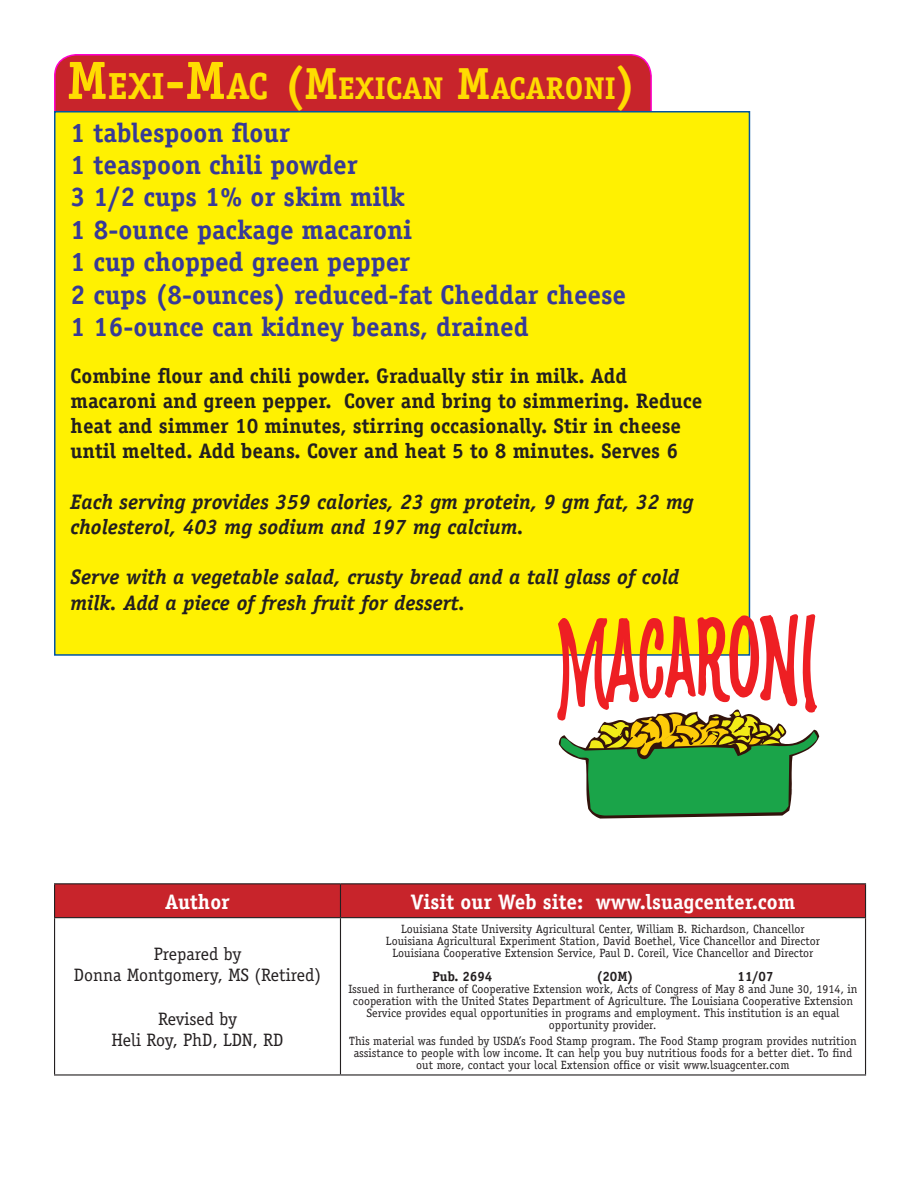
<style>
.page{position:relative;width:918px;height:1188px;background:#fff}
.page>*{position:absolute;margin:0;border:0;box-sizing:border-box;transform-origin:0 0}
.big_heads{font:700 31.5px "Officina Serif";color:#ffdc01}
.Body_text{font:700 27px "Officina Serif";color:#373a97}
.Body_text-2{font:700 21px/25.2px "Officina Serif";color:#231f20}
.Body_text-3{font:italic 700 21px/25.2px "Officina Serif";color:#231f20}
.Subhead{font:700 21px "Officina Serif";color:#fff}
.Subhead_2{font:700 21px "Officina Serif";color:#fff}
.Body_text-4{font:18px "Officina Serif";color:#231f20}
.t1{font:700 13.5px "Officina Serif";color:#231f20}
.t2{font:12px/12px "Officina Serif";color:#231f20;text-align:center}
.s1{font-size:54px}
.s2{font-size:37.8px}
.s3{font-size:45px}
.s4{font-style:italic}
</style>
<div class="page">
<div style="left:55px;top:884px;width:810px;height:33px;background:#c8242b"></div>
<hr style="left:54px;top:883px;width:286px;height:1px;background:#231f20">
<hr style="left:54px;top:884px;width:1px;height:33px;background:#231f20">
<hr style="left:340px;top:883px;width:526px;height:1px;background:#231f20">
<hr style="left:340px;top:884px;width:1px;height:33px;background:#231f20">
<hr style="left:865px;top:884px;width:1px;height:33px;background:#231f20">
<hr style="left:54px;top:917px;width:286px;height:1px;background:#231f20">
<hr style="left:54px;top:918px;width:1px;height:156px;background:#231f20">
<hr style="left:340px;top:917px;width:526px;height:1px;background:#231f20">
<hr style="left:340px;top:918px;width:1px;height:156px;background:#231f20">
<hr style="left:865px;top:918px;width:1px;height:156px;background:#231f20">
<hr style="left:54px;top:1074px;width:286px;height:2px;background:#231f20">
<hr style="left:340px;top:1074px;width:526px;height:2px;background:#231f20">
<div style="left:55px;top:55px;width:596px;height:137px;background:#c8242b;border-radius:22px"></div>
<div style="left:54px;top:54px;width:598px;height:139px;border:2px solid #f0c;border-radius:22px"></div>
<div style="left:55px;top:112px;width:694px;height:543px;background:#fff101"></div>
<svg style="left:557px;top:614px;width:262px;height:205px"></svg>
<p class="big_heads" style="left:67px;top:69px;width:571px"><span class="s1">M</span><span class="s2">exi</span><span class="s1">-M</span><span class="s2">ac</span> <span class="s3">(M</span>exican <span class="s3">M</span>acaroni<span class="s3">)</span></p>
<p class="Body_text" style="left:71px;top:116px;width:221px">1 tablespoon flour</p>
<p class="Body_text" style="left:71px;top:148px;width:289px">1 teaspoon chili powder</p>
<p class="Body_text" style="left:71px;top:180px;width:336px">3 1/2 cups 1% or skim milk</p>
<p class="Body_text" style="left:71px;top:213px;width:343px">1 8-ounce package macaroni</p>
<p class="Body_text" style="left:71px;top:245px;width:341px">1 cup chopped green pepper</p>
<p class="Body_text" style="left:71px;top:278px;width:557px">2 cups (8-ounces) reduced-fat Cheddar cheese</p>
<p class="Body_text" style="left:71px;top:310px;width:460px">1 16-ounce can kidney beans, drained</p>
<p class="Body_text-2" style="left:71px;top:363px;width:633px">Combine flour and chili powder. Gradually stir in milk. Add macaroni and green pepper. Cover and bring to simmering. Reduce heat and simmer 10 minutes, stirring occasionally. Stir in cheese until melted. Add beans. Cover and heat 5 to 8 minutes. Serves 6</p>
<p class="Body_text-3" style="left:71px;top:489px;width:625px">Each serving provides 359 calories, 23 gm protein, 9 gm fat, 32 mg cholesterol, 403 mg sodium and 197 mg calcium.</p>
<p class="Body_text-3" style="left:71px;top:565px;width:610px">Serve with a vegetable salad, crusty bread and a tall glass of cold milk. Add a piece of fresh fruit for dessert.</p>
<p class="Subhead_2" style="left:165px;top:889px;width:66px">Author</p>
<p class="Subhead" style="left:411px;top:889px;width:386px">Visit our Web site: www.lsuagcenter.com</p>
<p class="Body_text-4" style="left:154px;top:943px;width:89px">Prepared by</p>
<p class="Body_text-4" style="left:74px;top:965px;width:249px">Donna Montgomery, MS (Retired)</p>
<p class="Body_text-4" style="left:158px;top:1008px;width:81px">Revised by</p>
<p class="Body_text-4" style="left:112px;top:1030px;width:174px">Heli Roy, PhD, LDN, RD</p>
<p class="t2" style="left:401px;top:923px;width:405px">Louisiana State University Agricultural Center, William B. Richardson, Chancellor</p>
<p class="t2" style="left:386px;top:935px;width:436px">Louisiana Agricultural Experiment Station, David Boethel, Vice Chancellor and Director</p>
<p class="t2" style="left:393px;top:947px;width:422px">Louisiana Cooperative Extension Service, Paul D. Coreil, Vice Chancellor and Director</p>
<p class="t1" style="left:432px;top:968px;width:62px">Pub. 2694</p>
<p class="t1" style="left:596px;top:968px;width:39px">(20M)</p>
<p class="t1" style="left:738px;top:968px;width:38px">11/07</p>
<p class="t2" style="left:349px;top:983px;width:510px">Issued in furtherance of Cooperative Extension work, Acts of Congress of May 8 and June 30, 1914, in cooperation with the United States Department of Agriculture. The Louisiana Cooperative Extension Service provides equal opportunities in programs and employment. This institution is an equal opportunity provider<span class="s4">.</span></p>
<p class="t2" style="left:349px;top:1035px;width:509px">This material was funded by USDA’s Food Stamp program. The Food Stamp program provides nutrition assistance to people with low income. It can help you buy nutritious foods for a better diet. To find out more, contact your local Extension office or visit www.lsuagcenter.com</p>
</div>
